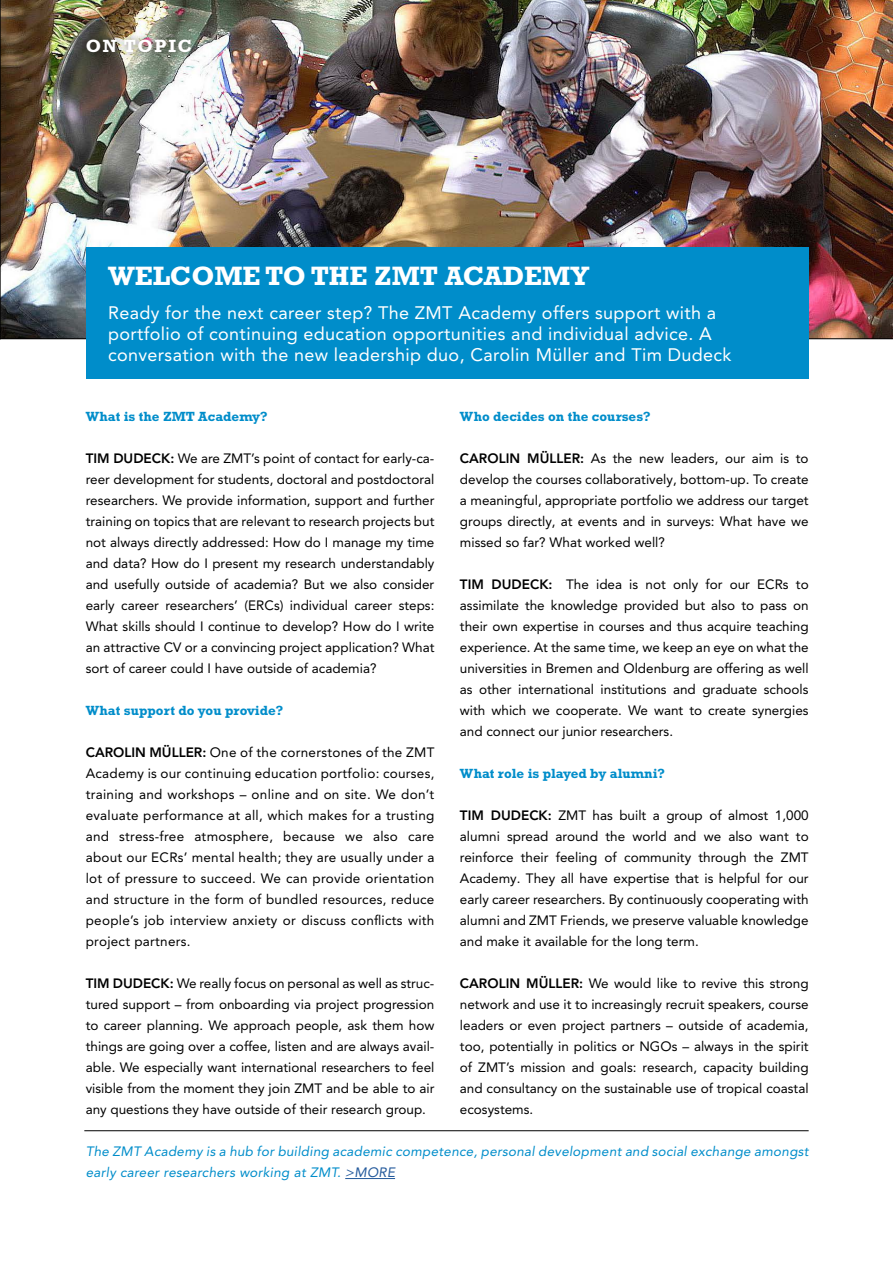
<style>
.page{position:relative;width:893px;height:1263px;background:#fff}
.page>*{position:absolute;margin:0;border:0;box-sizing:border-box;transform-origin:0 0}
.header__heading1{font:700 27px "Rockwell Std";color:#fff}
.header__heading1-2{font:18px/21px "Avenir LT Pro";letter-spacing:.02em;color:#fff}
.base-category{font:700 18px "Rockwell Std";letter-spacing:.1em;color:#fff}
.main-text{font:13.5px/21px "Avenir LT Pro";color:#000;text-align:justify}
.footer-text{font:italic 13.5px/21px "Avenir LT Pro";letter-spacing:.02em;color:#008dca}
.main-text__heading2{font:700 13.5px "Rockwell Std";color:#008dca}
.s1{font-weight:800}
.s2{color:#245a9c}
</style>
<div class="page">
<img style="left:1px;top:0;width:892px;height:339px">
<svg style="left:0;top:0;width:1px;height:339px"></svg>
<div style="left:86px;top:247px;width:723px;height:132px;background:#008dca"></div>
<hr style="left:345px;top:1178px;width:50px;height:1px;background:#245a9c">
<div style="left:79px;top:32px;width:120px;height:28px;background:#000;opacity:.51"></div>
<hr style="left:84px;top:1130px;width:725px;height:1px;background:#000">
<p class="base-category" style="left:86px;top:35px;width:108px">ON TOPIC</p>
<h1 class="header__heading1" style="left:108px;top:260px;width:483px">WELCOME TO THE ZMT ACADEMY</h1>
<h1 class="header__heading1-2" style="left:108px;top:302px;width:625px">Ready for the next career step? The ZMT Academy offers support with a portfolio of continuing education opportunities and individual advice. A conversation with the new leadership duo, Carolin Müller and Tim Dudeck</h1>
<h2 class="main-text__heading2" style="left:86px;top:409px;width:184px">What is the ZMT Academy?</h2>
<p class="main-text" style="left:86px;top:448px;width:350px"><span class="s1">TIM DUDECK:</span> We are ZMT’s point of contact for early-ca&shy;reer development for students, doctoral and postdoctoral researchers. We provide information, support and further training on topics that are relevant to research projects but not always directly addressed: How do I manage my time and data? How do I present my research understandably and usefully outside of academia? But we also consider early career researchers’ (ERCs) individual career steps:<br>What skills should I continue to develop? How do I write an attractive CV or a convincing project application? What sort of career could I have outside of academia?</p>
<h2 class="main-text__heading2" style="left:86px;top:703px;width:199px">What support do you provide?</h2>
<p class="main-text" style="left:86px;top:742px;width:350px"><span class="s1">CAROLIN MÜLLER:</span> One of the cornerstones of the ZMT Academy is our continuing education portfolio: courses, training and workshops – online and on site. We don’t evaluate performance at all, which makes for a trusting and stress-free atmosphere, because we also care about our ECRs’ mental health; they are usually under a lot of pressure to succeed. We can provide orientation and structure in the form of bundled resources, reduce people’s job interview anxiety or discuss conflicts with project partners.</p>
<p class="main-text" style="left:86px;top:973px;width:350px"><span class="s1">TIM DUDECK:</span> We really focus on personal as well as struc&shy;tured support – from onboarding via project progression to career planning. We approach people, ask them how things are going over a coffee, listen and are always avail&shy;able. We especially want international researchers to feel visible from the moment they join ZMT and be able to air any questions they have outside of their research group.</p>
<h2 class="main-text__heading2" style="left:460px;top:409px;width:192px">Who decides on the courses?</h2>
<p class="main-text" style="left:460px;top:448px;width:350px"><span class="s1">CAROLIN MÜLLER:</span> As the new leaders, our aim is to develop the courses collaboratively, bottom-up. To create a meaningful, appropriate portfolio we address our target groups directly, at events and in surveys: What have we missed so far? What worked well?</p>
<p class="main-text" style="left:460px;top:574px;width:350px"><span class="s1">TIM DUDECK:</span> The idea is not only for our ECRs to assimilate the knowledge provided but also to pass on their own expertise in courses and thus acquire teaching experience. At the same time, we keep an eye on what the universities in Bremen and Oldenburg are offering as well as other international institutions and graduate schools with which we cooperate. We want to create synergies and connect our junior researchers.</p>
<h2 class="main-text__heading2" style="left:460px;top:766px;width:207px">What role is played by alumni?</h2>
<p class="main-text" style="left:460px;top:805px;width:350px"><span class="s1">TIM DUDECK:</span> ZMT has built a group of almost 1,000 alumni spread around the world and we also want to reinforce their feeling of community through the ZMT Academy. They all have expertise that is helpful for our early career researchers. By continuously cooperating with alumni and ZMT Friends, we preserve valuable knowledge and make it available for the long term.</p>
<p class="main-text" style="left:460px;top:973px;width:350px"><span class="s1">CAROLIN MÜLLER:</span> We would like to revive this strong network and use it to increasingly recruit speakers, course leaders or even project partners – outside of academia, too, potentially in politics or NGOs – always in the spirit of ZMT’s mission and goals: research, capacity building and consultancy on the sustainable use of tropical coastal ecosystems.</p>
<p class="footer-text" style="left:86px;top:1141px;width:724px">The ZMT Academy is a hub for building academic competence, personal development and social exchange amongst early career researchers working at ZMT. <span class="s2">&gt;MORE</span></p>
</div>
